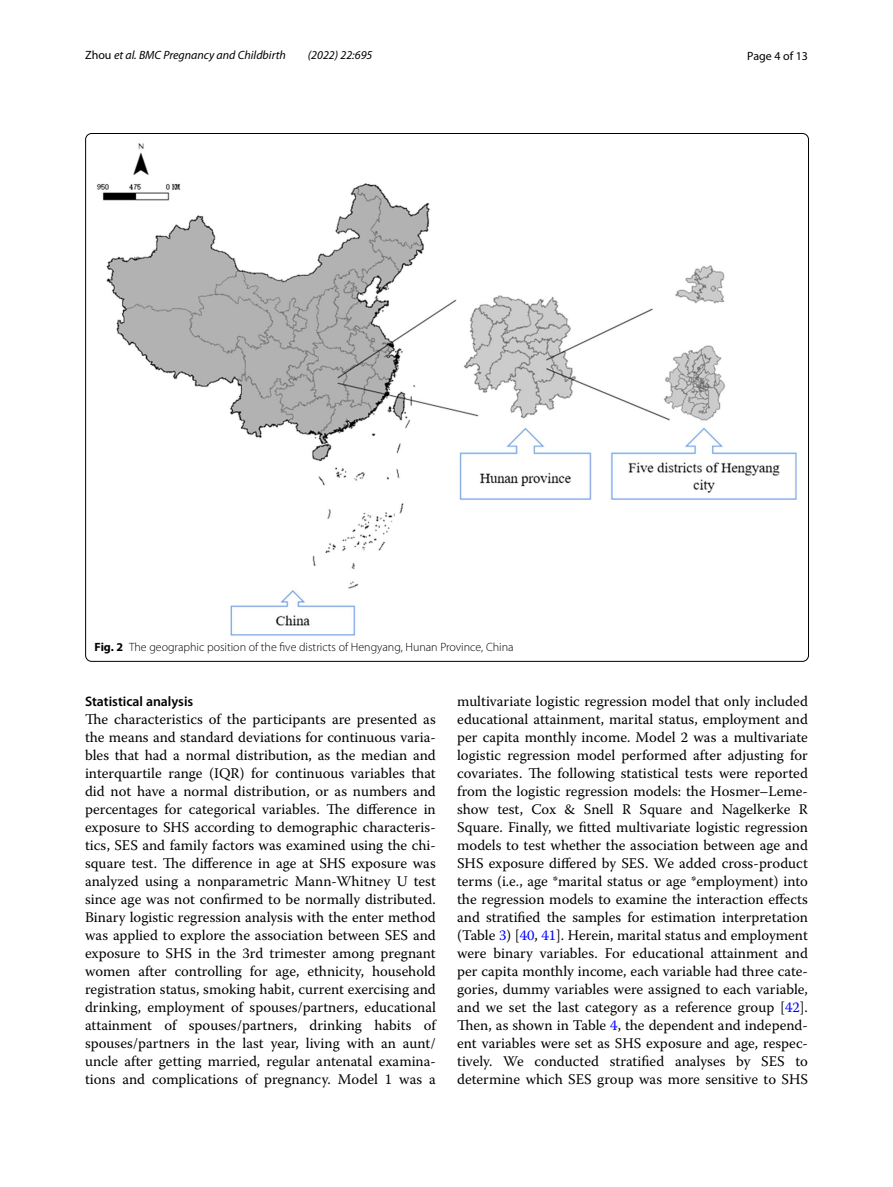
<style>
.page{position:relative;width:893px;height:1187px;background:#fff}
.page>*{position:absolute;margin:0;border:0;box-sizing:border-box;transform-origin:0 0}
.t1{font:14.7px/18px "Warnock Pro";color:#000;text-align:justify}
.t2{font:600 13.8px "Myriad Pro";color:#000}
.t3{font:300 12px "Myriad Pro";color:#000}
.t4{font:italic 12px "Myriad Pro";color:#000}
.t5{font:12px "Myriad Pro";color:#000}
.s1{font-style:normal}
.s2{font-weight:700}
.s3{color:#00f}
</style>
<div class="page">
<img style="left:97px;top:143px;width:700px;height:493px">
<p class="t4" style="left:85px;top:48px;width:202px"><span class="s1">Zhou</span> et al. BMC Pregnancy and Childbirth</p>
<p class="t4" style="left:308px;top:48px;width:66px">(2022) 22:695</p>
<p class="t5" style="left:747px;top:48px;width:62px">Page 4 of 13</p>
<p class="t3" style="left:95px;top:640px;width:421px"><span class="s2">Fig. 2</span> The geographic position of the five districts of Hengyang, Hunan Province, China</p>
<p class="t2" style="left:85px;top:692px;width:110px">Statistical analysis</p>
<p class="t1" style="left:85px;top:709px;width:352px">The characteristics of the participants are presented as the means and standard deviations for continuous varia&shy;bles that had a normal distribution, as the median and interquartile range (IQR) for continuous variables that did not have a normal distribution, or as numbers and percentages for categorical variables. The difference in exposure to SHS according to demographic characteris&shy;tics, SES and family factors was examined using the chi&shy;square test. The difference in age at SHS exposure was analyzed using a nonparametric Mann-Whitney U test since age was not confirmed to be normally distributed.<br>Binary logistic regression analysis with the enter method was applied to explore the association between SES and exposure to SHS in the 3rd trimester among pregnant women after controlling for age, ethnicity, household registration status, smoking habit, current exercising and drinking, employment of spouses/partners, educational attainment of spouses/partners, drinking habits of spouses/partners in the last year, living with an aunt/ uncle after getting married, regular antenatal examina&shy;tions and complications of pregnancy. Model 1 was a</p>
<p class="t1" style="left:457px;top:692px;width:352px">multivariate logistic regression model that only included educational attainment, marital status, employment and per capita monthly income. Model 2 was a multivariate logistic regression model performed after adjusting for covariates. The following statistical tests were reported from the logistic regression models: the Hosmer–Leme&shy;show test, Cox &amp; Snell R Square and Nagelkerke R Square. Finally, we fitted multivariate logistic regression models to test whether the association between age and SHS exposure differed by SES. We added cross-product terms (i.e., age *marital status or age *employment) into the regression models to examine the interaction effects and stratified the samples for estimation interpretation (Table <span class="s3">3</span>) [<span class="s3">40</span>, <span class="s3">41</span>]. Herein, marital status and employment were binary variables. For educational attainment and per capita monthly income, each variable had three cate&shy;gories, dummy variables were assigned to each variable, and we set the last category as a reference group [<span class="s3">42</span>].<br>Then, as shown in Table <span class="s3">4</span>, the dependent and independ&shy;ent variables were set as SHS exposure and age, respec&shy;tively. We conducted stratified analyses by SES to determine which SES group was more sensitive to SHS</p>
</div>
